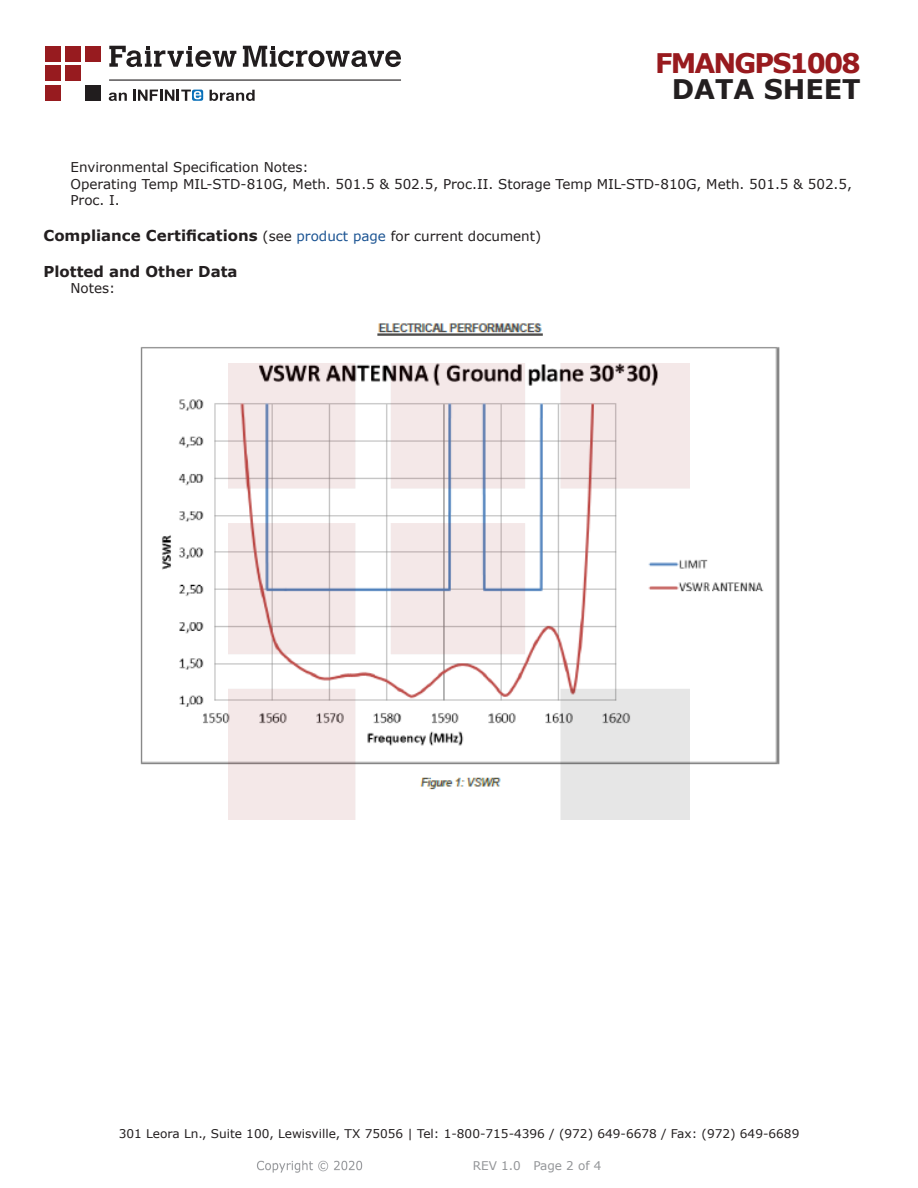
<style>
.page{position:relative;width:918px;height:1188px;background:#fff}
.page>*{position:absolute;margin:0;border:0;box-sizing:border-box;transform-origin:0 0}
.FM{font:700 27px "Verdana";letter-spacing:-.07em;color:#981a1e}
.t1{font:700 27px "Verdana";color:#231f20}
.Head1_for_Compliance{font:700 15px "Verdana";color:#231f20}
.Specs_Para{font:13.5px/16.2px "Verdana";color:#231f20}
.t2{font:12px "Verdana";color:#231f20}
.REV_Info{font:12px "Verdana";color:#939598}
.s1{font-weight:400;font-size:13.5px}
.s2{font-weight:400;font-size:13.5px;color:#1a5392}
</style>
<div class="page">
<img style="left:140px;top:323px;width:640px;height:442px">
<img style="left:257px;top:1160px;width:106px;height:13px">
<img style="left:228px;top:364px;width:462px;height:456px">
<div style="left:45px;top:46px;width:16px;height:15px;background:#971b1f"></div>
<div style="left:65px;top:66px;width:16px;height:15px;background:#971b1f"></div>
<div style="left:85px;top:85px;width:16px;height:16px;background:#211d1e"></div>
<div style="left:45px;top:85px;width:16px;height:16px;background:#971b1f"></div>
<div style="left:85px;top:46px;width:16px;height:15px;background:#971b1f"></div>
<div style="left:45px;top:66px;width:16px;height:15px;background:#971b1f"></div>
<div style="left:65px;top:46px;width:16px;height:15px;background:#971b1f"></div>
<svg style="left:109px;top:46px;width:292px;height:21px"></svg>
<svg style="left:192px;top:90px;width:11px;height:11px"></svg>
<svg style="left:133px;top:90px;width:68px;height:11px"></svg>
<svg style="left:210px;top:90px;width:45px;height:11px"></svg>
<svg style="left:109px;top:93px;width:18px;height:8px"></svg>
<hr style="left:109px;top:80px;width:292px;height:1px;background:#211d1e">
<p class="FM" style="left:655px;top:44px;width:207px">FMANGPS1008</p>
<p class="t1" style="left:672px;top:70px;width:191px">DATA SHEET</p>
<p class="Specs_Para" style="left:70px;top:159px;width:240px">Environmental Specification Notes:</p>
<p class="Specs_Para" style="left:70px;top:175px;width:783px">Operating Temp MIL-STD-810G, Meth. 501.5 &amp; 502.5, Proc.II. Storage Temp MIL-STD-810G, Meth. 501.5 &amp; 502.5,<br>Proc. I.</p>
<p class="Head1_for_Compliance" style="left:44px;top:225px;width:499px">Compliance Certifications <span class="s1">(see</span> <span class="s2">product page</span> <span class="s1">for current document)</span></p>
<p class="Head1_for_Compliance" style="left:44px;top:261px;width:196px">Plotted and Other Data</p>
<p class="Specs_Para" style="left:70px;top:280px;width:46px">Notes:</p>
<p class="t2" style="left:119px;top:1125px;width:682px">301 Leora Ln., Suite 100, Lewisville, TX 75056 | Tel: 1-800-715-4396 / (972) 649-6678 / Fax: (972) 649-6689</p>
<p class="REV_Info" style="left:473px;top:1157px;width:130px">REV 1.0 Page 2 of 4</p>
</div>
